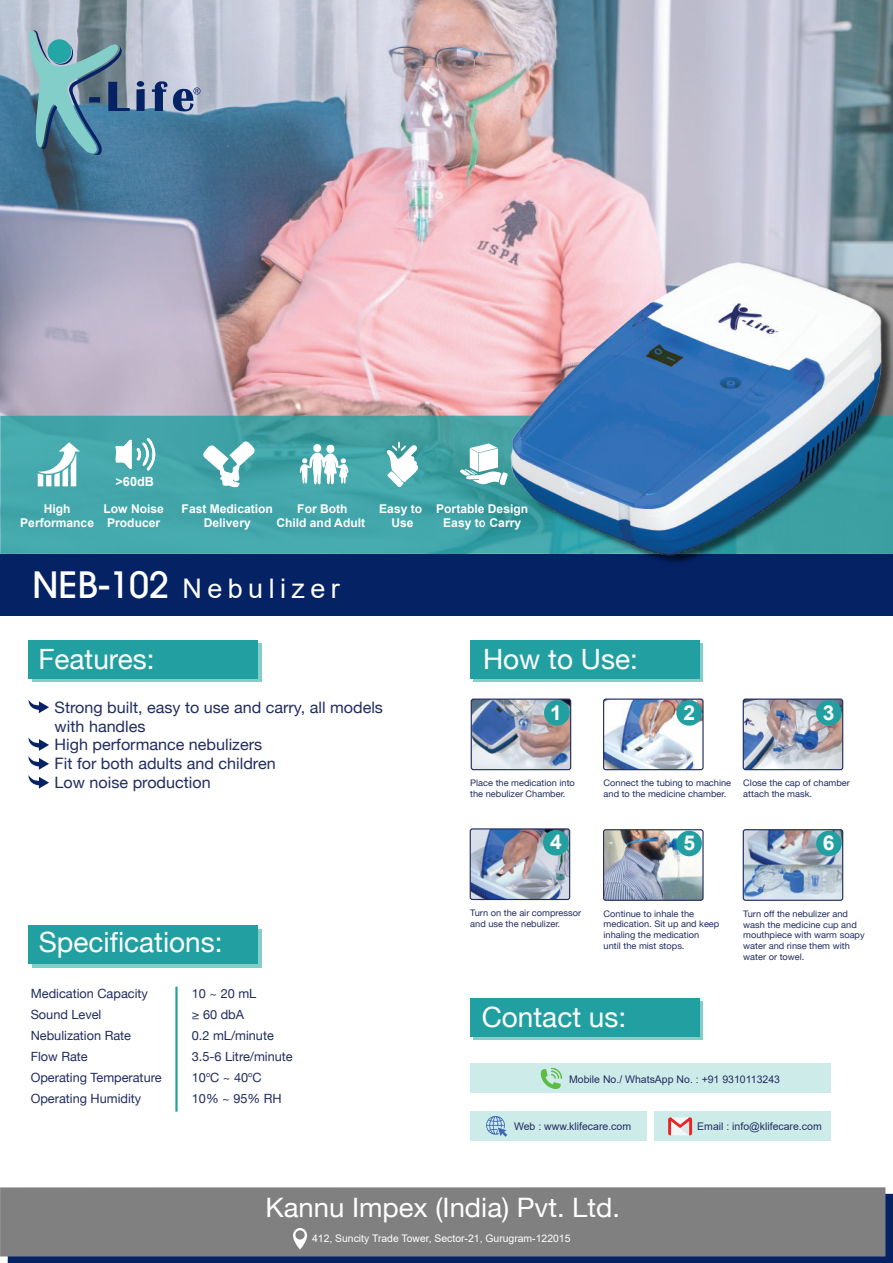
<style>
.page{position:relative;width:893px;height:1263px;background:#fff}
.page>*{position:absolute;margin:0;border:0;box-sizing:border-box;transform-origin:0 0}
.t1{font:27.9px "Helvetica Neue";color:#fff}
.t2{font:27px "Arial";letter-spacing:.2em;color:#fff}
.t3{font:26.7px "Helvetica Neue";color:#fff}
.t4{font:700 20.55px "Arial";color:#fff}
.t5{font:15.75px/18.9px "Helvetica Neue";color:#212c60}
.t6{font:12.75px/21px "Helvetica Neue";color:#212c60}
.t7{font:700 12.75px "Arial";color:#fff}
.t8{font:700 12.15px/14.5px "Arial";color:#fff;text-align:center}
.t9{font:10.5px "Arial";color:#212c60}
.t10{font:10.35px "Arial";color:#fff}
.t11{font:9px/10.8px "Helvetica Neue";color:#212c60}
.s1{font-family:"ITC Avant Garde Pro";font-weight:500;font-size:36px}
</style>
<div class="page">
<img style="left:0;top:0;width:893px;height:416px">
<svg style="left:136px;top:89px;width:9px;height:22px"></svg>
<svg style="left:152px;top:81px;width:49px;height:31px;background:#7c8bae"></svg>
<div style="left:137px;top:81px;width:7px;height:6px;background:#052265;border-radius:50%"></div>
<svg style="left:29px;top:30px;width:101px;height:126px;background:#6492a2"></svg>
<div style="left:0;top:554px;width:893px;height:61px;background:#052265"></div>
<svg style="left:8px;top:1194px;width:885px;height:69px;background:#0d2866"></svg>
<div style="left:0;top:1187px;width:885px;height:69px;background:#7f807f"></div>
<svg style="left:293px;top:1228px;width:14px;height:21px"></svg>
<svg style="left:0;top:416px;width:485px;height:138px;background:#42a5a9"></svg>
<div style="left:32px;top:643px;width:229px;height:39px;background:linear-gradient(to right,#83cec8,#83cec8)"></div>
<div style="left:28px;top:640px;width:230px;height:38px;background:#22a0a1"></div>
<div style="left:32px;top:929px;width:229px;height:39px;background:#83cec8"></div>
<div style="left:28px;top:925px;width:230px;height:39px;background:#22a0a1"></div>
<svg style="left:28px;top:700px;width:21px;height:13px"></svg>
<svg style="left:28px;top:737px;width:21px;height:52px"></svg>
<hr style="left:175px;top:987px;width:3px;height:125px;background:#219fa1">
<div style="left:474px;top:1001px;width:229px;height:39px;background:linear-gradient(to right,#83cec8,#83cec8)"></div>
<div style="left:470px;top:997px;width:229px;height:39px;background:#22a0a1"></div>
<div style="left:474px;top:643px;width:229px;height:39px;background:linear-gradient(to right,#83cec8,#83cec8)"></div>
<div style="left:470px;top:640px;width:229px;height:38px;background:#22a0a1"></div>
<div style="left:470px;top:1064px;width:361px;height:29px;background:#cdebe9"></div>
<svg style="left:541px;top:1068px;width:21px;height:21px"></svg>
<div style="left:470px;top:1111px;width:177px;height:30px;background:#cdebe9"></div>
<svg style="left:486px;top:1116px;width:21px;height:21px"></svg>
<div style="left:655px;top:1111px;width:176px;height:30px;background:#cdebe9"></div>
<svg style="left:668px;top:1117px;width:24px;height:18px"></svg>
<img style="left:471px;top:700px;width:100px;height:70px">
<div style="left:471px;top:698px;width:100px;height:72px;border:1px solid #212c60;border-radius:2px"></div>
<div style="left:544px;top:700px;width:26px;height:26px;background:#22a0a1;border-radius:50%"></div>
<img style="left:605px;top:700px;width:97px;height:68px">
<div style="left:603px;top:698px;width:101px;height:72px;border:1px solid #212c60;border-radius:2px"></div>
<div style="left:676px;top:700px;width:26px;height:26px;background:#22a0a1;border-radius:50%"></div>
<img style="left:743px;top:700px;width:100px;height:70px">
<div style="left:743px;top:698px;width:100px;height:72px;border:1px solid #212c60;border-radius:2px"></div>
<div style="left:816px;top:700px;width:26px;height:26px;background:#22a0a1;border-radius:50%"></div>
<img style="left:605px;top:831px;width:97px;height:68px">
<div style="left:603px;top:829px;width:101px;height:72px;border:1px solid #212c60;border-radius:2px"></div>
<div style="left:676px;top:831px;width:26px;height:25px;background:#22a0a1;border-radius:50%"></div>
<img style="left:745px;top:865px;width:96px;height:34px">
<img style="left:745px;top:831px;width:96px;height:34px">
<div style="left:743px;top:829px;width:100px;height:72px;border:1px solid #212c60;border-radius:2px"></div>
<div style="left:816px;top:831px;width:26px;height:25px;background:#22a0a1;border-radius:50%"></div>
<img style="left:472px;top:830px;width:96px;height:68px">
<div style="left:470px;top:828px;width:100px;height:72px;border:1px solid #212c60;border-radius:2px"></div>
<div style="left:543px;top:830px;width:26px;height:25px;background:#22a0a1;border-radius:50%"></div>
<svg style="left:114px;top:437px;width:41px;height:35px"></svg>
<svg style="left:383px;top:441px;width:40px;height:47px"></svg>
<svg style="left:298px;top:444px;width:52px;height:45px"></svg>
<svg style="left:38px;top:442px;width:42px;height:44px"></svg>
<svg style="left:201px;top:439px;width:54px;height:49px"></svg>
<svg style="left:460px;top:443px;width:25px;height:47px"></svg>
<img style="left:485px;top:197px;width:408px;height:2px">
<img style="left:485px;top:199px;width:408px;height:417px">
<h3 class="t7" style="left:116px;top:472px;width:40px">&gt;60dB</h3>
<h3 class="t8" style="left:20px;top:501px;width:75px">High<br>Performance</h3>
<h3 class="t8" style="left:182px;top:501px;width:93px">Fast Medication<br>Delivery</h3>
<h3 class="t8" style="left:436px;top:501px;width:93px">Portable Design<br>Easy to Carry</h3>
<h3 class="t8" style="left:103px;top:501px;width:62px">Low Noise<br>Producer</h3>
<h3 class="t8" style="left:276px;top:501px;width:90px">For Both<br>Child and Adult</h3>
<h3 class="t8" style="left:379px;top:501px;width:44px">Easy to<br>Use</h3>
<h2 class="t2" style="left:32px;top:570px;width:309px"><span class="s1">NEB-102</span> Nebulizer</h2>
<h1 class="t1" style="left:38px;top:642px;width:118px">Features:</h1>
<h3 class="t5" style="left:55px;top:697px;width:330px">Strong built, easy to use and carry, all models with handles<br>High performance nebulizers<br>Fit for both adults and children<br>Low noise production</h3>
<h1 class="t1" style="left:39px;top:925px;width:185px">Specifications:</h1>
<h3 class="t6" style="left:31px;top:982px;width:132px">Medication Capacity<br>Sound Level<br>Nebulization Rate<br>Flow Rate<br>Operating Temperature<br>Operating Humidity</h3>
<h3 class="t6" style="left:192px;top:982px;width:102px">10 ~ 20 mL<br>≥ 60 dbA<br>0.2 mL/minute<br>3.5-6 Litre/minute<br>10<sup>o</sup>C ~ 40<sup>o</sup>C<br>10% ~ 95% RH</h3>
<h1 class="t1" style="left:483px;top:642px;width:156px">How to Use:</h1>
<h3 class="t4" style="left:550px;top:698px;width:13px">1</h3>
<h3 class="t4" style="left:683px;top:698px;width:13px">2</h3>
<h3 class="t4" style="left:823px;top:698px;width:13px">3</h3>
<p class="t11" style="left:470px;top:777px;width:106px">Place the medication into the nebulizer Chamber.</p>
<h3 class="t4" style="left:550px;top:828px;width:13px">4</h3>
<p class="t11" style="left:604px;top:777px;width:129px">Connect the tubing to machine and to the medicine chamber.</p>
<p class="t11" style="left:743px;top:777px;width:108px">Close the cap of chamber attach the mask.</p>
<h3 class="t4" style="left:683px;top:828px;width:13px">5</h3>
<h3 class="t4" style="left:823px;top:828px;width:13px">6</h3>
<p class="t11" style="left:470px;top:907px;width:112px">Turn on the air compressor and use the nebulizer.</p>
<p class="t11" style="left:604px;top:908px;width:117px">Continue to inhale the medication. Sit up and keep inhaling the medication<br>until the mist stops.</p>
<h1 class="t1" style="left:482px;top:1000px;width:146px">Contact us:</h1>
<p class="t11" style="left:743px;top:908px;width:123px">Turn off the nebulizer and wash the medicine cup and mouthpiece with warm soapy water and rinse them with water or towel.</p>
<p class="t9" style="left:569px;top:1072px;width:212px">Mobile No./ WhatsApp No. : +91 9310113243</p>
<p class="t9" style="left:514px;top:1119px;width:119px">Web : www.klifecare.com</p>
<p class="t9" style="left:697px;top:1119px;width:126px">Email : info@klifecare.com</p>
<h3 class="t3" style="left:265px;top:1192px;width:356px">Kannu Impex (India) Pvt. Ltd.</h3>
<p class="t10" style="left:312px;top:1231px;width:260px">412, Suncity Trade Tower, Sector-21, Gurugram-122015</p>
</div>
